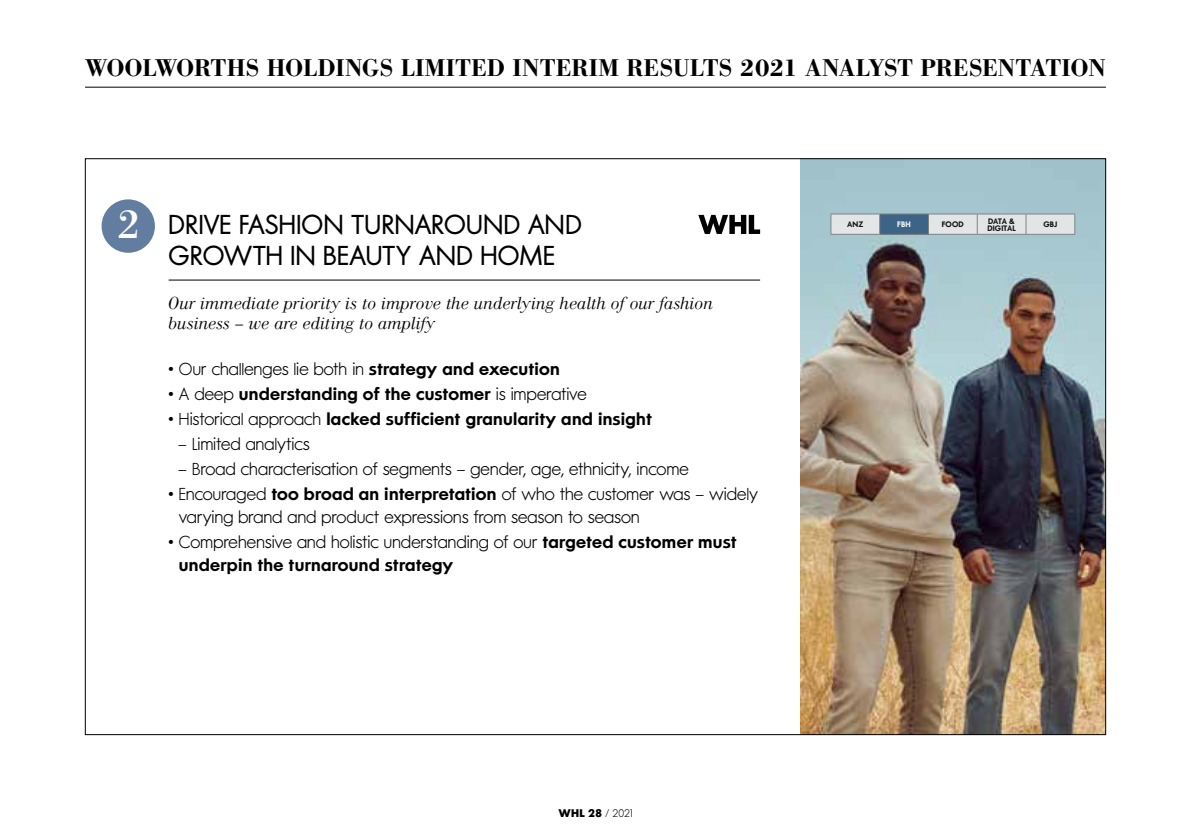
<style>
.page{position:relative;width:1191px;height:840px;background:#fff}
.page>*{position:absolute;margin:0;border:0;box-sizing:border-box;transform-origin:0 0}
.t1{font:40.4px "AT Our Bodoni";color:#fff}
.t2{font:500 27.2px/30.8px "W Futura";color:#000}
.t3{font:500 24px "AT Our Bodoni";color:#000}
.t4{font:300 17.2px/23px "W Futura";letter-spacing:.005em;color:#000}
.t5{font:600 17.2px/23px "W Futura";letter-spacing:.015em;color:#000}
.t6{font:italic 300 17.2px/20px "AT Our Bodoni";letter-spacing:.01em;color:#000}
.t7{font:700 11px "W Futura";color:#000}
.t8{font:600 7.8px/7.2px "W Futura";letter-spacing:.005em;color:#000}
.t9{font:600 7.8px "W Futura";color:#fff}
.s1{font-weight:600}
.s2{font-weight:300}
</style>
<div class="page">
<hr style="left:85px;top:87px;width:1021px;height:1px;background:#000">
<img style="left:800px;top:160px;width:304px;height:572px">
<svg style="left:698px;top:215px;width:62px;height:19px"></svg>
<hr style="left:169px;top:279px;width:591px;height:1px;background:#000">
<div style="left:102px;top:199px;width:53px;height:54px;background:#637da0;border-radius:50%"></div>
<hr style="left:830px;top:213px;width:49px;height:1px;background:#7b7b7a">
<hr style="left:879px;top:213px;width:49px;height:1px;background:#7b7b7a">
<hr style="left:928px;top:213px;width:49px;height:1px;background:#7b7b7a">
<hr style="left:977px;top:213px;width:49px;height:1px;background:#7b7b7a">
<hr style="left:1026px;top:213px;width:49px;height:1px;background:#7b7b7a">
<svg style="left:830px;top:214px;width:245px;height:20px;background:#bdc7ce"></svg>
<hr style="left:830px;top:234px;width:49px;height:1px;background:#7b7b7a">
<hr style="left:879px;top:234px;width:49px;height:1px;background:#7b7b7a">
<hr style="left:928px;top:234px;width:49px;height:1px;background:#7b7b7a">
<hr style="left:977px;top:234px;width:49px;height:1px;background:#7b7b7a">
<hr style="left:1026px;top:234px;width:49px;height:1px;background:#7b7b7a">
<h3 class="t3" style="left:85px;top:53px;width:1022px">WOOLWORTHS HOLDINGS LIMITED INTERIM RESULTS 2021 ANALYST PRESENTATION</h3>
<h1 class="t1" style="left:117px;top:200px;width:25px">2</h1>
<p class="t8" style="left:847px;top:221px;width:18px">ANZ</p>
<p class="t9" style="left:897px;top:220px;width:15px">FBH</p>
<p class="t8" style="left:942px;top:221px;width:23px">FOOD</p>
<p class="t8" style="left:987px;top:217px;width:30px">DATA &amp;<br>DIGITAL</p>
<p class="t8" style="left:1043px;top:221px;width:15px">GBJ</p>
<h2 class="t2" style="left:169px;top:209px;width:415px">DRIVE FASHION TURNAROUND AND<br>GROWTH IN BEAUTY AND HOME</h2>
<p class="t6" style="left:169px;top:293px;width:546px">Our immediate priority is to improve the underlying health of our fashion business – we are editing to amplify</p>
<p class="t4" style="left:169px;top:358px;width:393px">• Our challenges lie both in <span class="s1">strategy and execution</span></p>
<p class="t5" style="left:169px;top:382px;width:419px"><span class="s2">• A deep</span> understanding of the customer <span class="s2">is imperative</span></p>
<p class="t5" style="left:169px;top:407px;width:485px"><span class="s2">• Historical approach</span> lacked sufficient granularity and insight</p>
<p class="t4" style="left:178px;top:432px;width:133px">– Limited analytics</p>
<p class="t4" style="left:178px;top:457px;width:512px">– Broad characterisation of segments – gender, age, ethnicity, income</p>
<p class="t4" style="left:179px;top:482px;width:580px;text-indent:-10px">• Encouraged <span class="s1">too broad an interpretation</span> of who the customer was – widely varying brand and product expressions from season to season</p>
<p class="t5" style="left:179px;top:530px;width:559px;text-indent:-10px"><span class="s2">• Comprehensive and holistic understanding of our</span> targeted customer must underpin the turnaround strategy</p>
<p class="t7" style="left:558px;top:806px;width:76px">WHL 28 <span class="s2">/ 2021</span></p>
</div>
